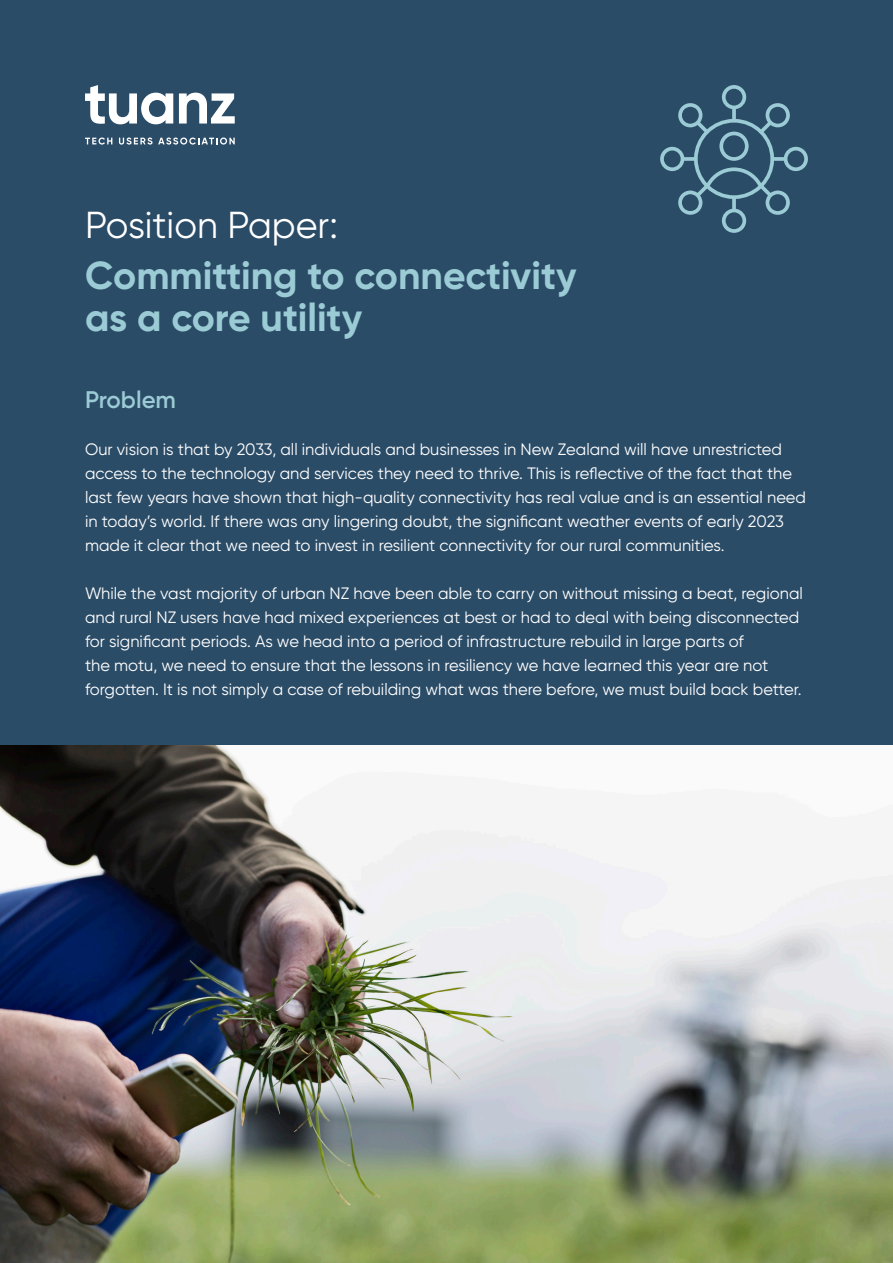
<style>
.page{position:relative;width:893px;height:1263px;background:#2b4c67}
.page>*{position:absolute;margin:0;border:0;box-sizing:border-box;transform-origin:0 0}
.t1{font:700 39px/42px "Gilroy";color:#9bcbd4}
.t2{font:37.5px "Gilroy";color:#fff}
.t3{font:600 24px "Gilroy";color:#9bcbd4}
.t4{font:16.5px/24px "Gilroy";color:#fff}
</style>
<div class="page">
<svg style="left:85px;top:85px;width:88px;height:40px"></svg>
<svg style="left:179px;top:93px;width:56px;height:31px"></svg>
<svg style="left:85px;top:138px;width:27px;height:7px"></svg>
<svg style="left:119px;top:138px;width:116px;height:7px"></svg>
<svg style="left:660px;top:85px;width:148px;height:148px"></svg>
<img style="left:0;top:745px;width:893px;height:518px">
<p class="t2" style="left:85px;top:202px;width:254px">Position Paper:</p>
<p class="t1" style="left:85px;top:254px;width:493px">Committing to connectivity as a core utility</p>
<p class="t3" style="left:85px;top:385px;width:93px">Problem</p>
<p class="t4" style="left:85px;top:437px;width:723px">Our vision is that by 2033, all individuals and businesses in New Zealand will have unrestricted access to the technology and services they need to thrive. This is reflective of the fact that the last few years have shown that high-quality connectivity has real value and is an essential need in today’s world. If there was any lingering doubt, the significant weather events of early 2023 made it clear that we need to invest in resilient connectivity for our rural communities.</p>
<p class="t4" style="left:85px;top:581px;width:719px">While the vast majority of urban NZ have been able to carry on without missing a beat, regional and rural NZ users have had mixed experiences at best or had to deal with being disconnected for significant periods. As we head into a period of infrastructure rebuild in large parts of<br>the motu, we need to ensure that the lessons in resiliency we have learned this year are not forgotten. It is not simply a case of rebuilding what was there before, we must build back better.</p>
</div>
